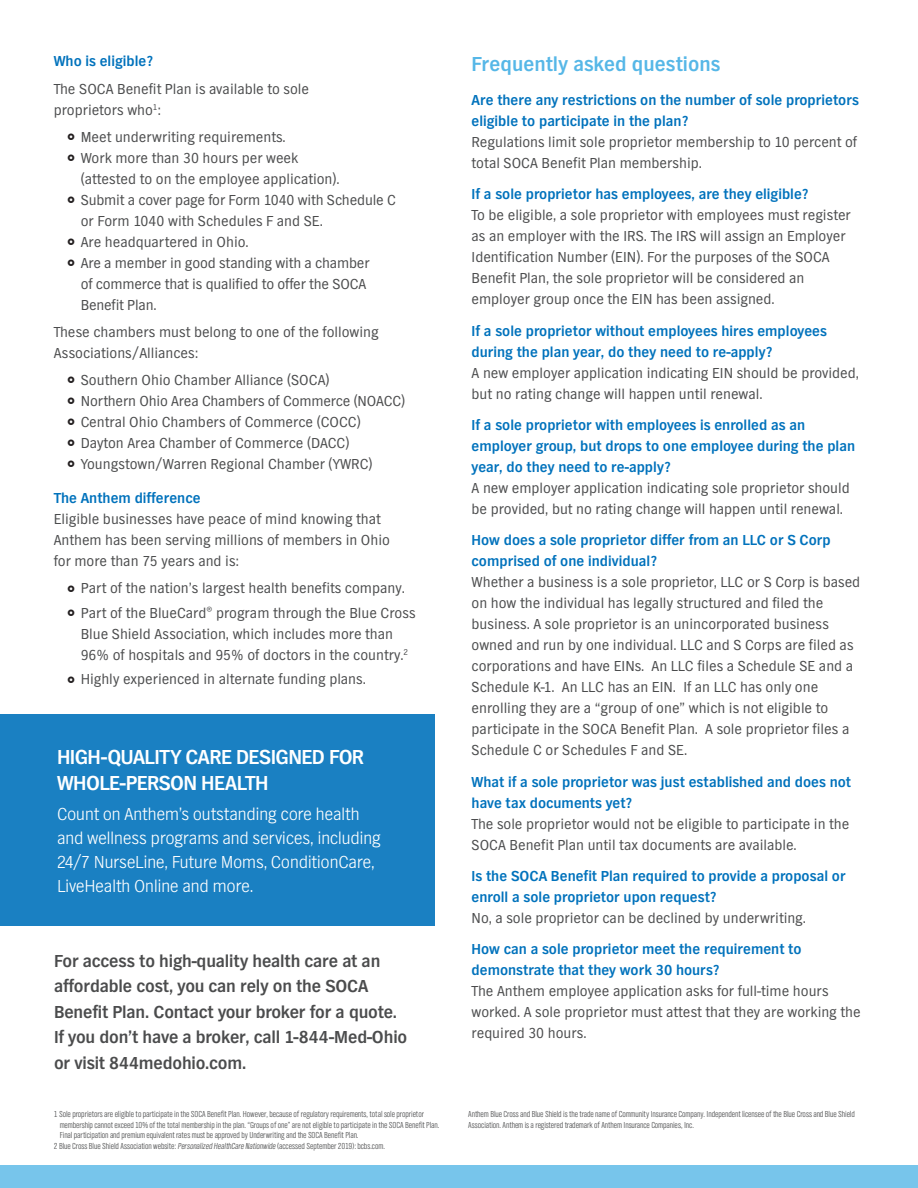
<style>
.page{position:relative;width:918px;height:1188px;background:#fff}
.page>*{position:absolute;margin:0;border:0;box-sizing:border-box;transform-origin:0 0}
.t1{font:700 21px/25.2px "TV Nord EF";letter-spacing:-.03em;color:#fff}
.t2{font:700 21px "TV Nord EF";color:#56b7e7}
.t3{font:700 18px/25.5px "TV Nord EF";letter-spacing:-.01em;color:#4b4c4d}
.t4{font:300 18px/24px "TV Nord EF";letter-spacing:-.025em;color:#fff}
.t5{font:15px/21px "TV Nord EF";color:#4b4c4d}
.t6{font:700 15px/21px "TV Nord EF";color:#0072bc}
.t7{font:300 9px/10.5px "TV Nord Cond EF";letter-spacing:-.01em;color:#4b4c4d}
.s1{font-style:italic}
</style>
<div class="page">
<div style="left:0;top:714px;width:435px;height:212px;background:#1a80c2"></div>
<div style="left:0;top:1165px;width:918px;height:23px;background:#77c5eb"></div>
<p class="t6" style="left:54px;top:51px;width:101px">Who is eligible?</p>
<p class="t5" style="left:54px;top:78px;width:257px">The SOCA Benefit Plan is available to sole proprietors who<sup>1</sup>:</p>
<p class="t5" style="left:81px;top:126px;width:317px">Meet underwriting requirements.<br>Work more than 30 hours per week<br>(attested to on the employee application).<br>Submit a cover page for Form 1040 with Schedule C or Form 1040 with Schedules F and SE.<br>Are headquartered in Ohio.<br>Are a member in good standing with a chamber<br>of commerce that is qualified to offer the SOCA Benefit Plan.</p>
<p class="t5" style="left:54px;top:321px;width:326px">These chambers must belong to one of the following<br>Associations/Alliances:</p>
<p class="t5" style="left:81px;top:369px;width:326px">Southern Ohio Chamber Alliance (SOCA)<br>Northern Ohio Area Chambers of Commerce (NOACC)<br>Central Ohio Chambers of Commerce (COCC)<br>Dayton Area Chamber of Commerce (DACC)<br>Youngstown/Warren Regional Chamber (YWRC)</p>
<p class="t6" style="left:54px;top:488px;width:148px">The Anthem difference</p>
<p class="t5" style="left:54px;top:509px;width:338px">Eligible businesses have peace of mind knowing that<br>Anthem has been serving millions of members in Ohio for more than 75 years and is:</p>
<p class="t5" style="left:81px;top:576px;width:337px;line-height:24.5px">Part of the nation’s largest health benefits company.<br>Part of the BlueCard<sup>®</sup> program through the Blue Cross</p>
<p class="t5" style="left:81px;top:623px;width:329px">Blue Shield Association, which includes more than<br>96% of hospitals and 95% of doctors in the country.<sup>2</sup></p>
<p class="t5" style="left:81px;top:669px;width:287px">Highly experienced in alternate funding plans.</p>
<h1 class="t1" style="left:57px;top:745px;width:309px">HIGH-QUALITY CARE DESIGNED FOR<br>WHOLE-PERSON HEALTH</h1>
<p class="t4" style="left:57px;top:802px;width:326px">Count on Anthem’s outstanding core health and wellness programs and services, including 24/7 NurseLine, Future Moms, ConditionCare, LiveHealth Online and more.</p>
<p class="t3" style="left:54px;top:948px;width:355px">For access to high-quality health care at an affordable cost, you can rely on the SOCA Benefit Plan. Contact your broker for a quote.<br>If you don’t have a broker, call 1-844-Med-Ohio or visit 844medohio.com.</p>
<p class="t7" style="left:54px;top:1109px;width:372px">1 Sole proprietors are eligible to participate in the SOCA Benefit Plan. However, because of regulatory requirements, total sole proprietor</p>
<p class="t7" style="left:60px;top:1119px;width:381px">membership cannot exceed 10% of the total membership in the plan. “Groups of one” are not eligible to participate in the SOCA Benefit Plan.</p>
<p class="t7" style="left:60px;top:1130px;width:300px">Final participation and premium equivalent rates must be approved by Underwriting and the SOCA Benefit Plan.</p>
<p class="t7" style="left:54px;top:1140px;width:333px">2 Blue Cross Blue Shield Association website: <span class="s1">Personalized HealthCare Nationwide</span> (accessed September 2019): bcbs.com.</p>
<h1 class="t2" style="left:472px;top:52px;width:250px">Frequently asked questions</h1>
<p class="t6" style="left:472px;top:90px;width:389px">Are there any restrictions on the number of sole proprietors eligible to participate in the plan?</p>
<p class="t5" style="left:472px;top:132px;width:387px">Regulations limit sole proprietor membership to 10 percent of total SOCA Benefit Plan membership.</p>
<p class="t6" style="left:472px;top:184px;width:338px">If a sole proprietor has employees, are they eligible?</p>
<p class="t5" style="left:472px;top:205px;width:381px">To be eligible, a sole proprietor with employees must register as an employer with the IRS. The IRS will assign an Employer Identification Number (EIN). For the purposes of the SOCA Benefit Plan, the sole proprietor will be considered an employer group once the EIN has been assigned.</p>
<p class="t6" style="left:472px;top:320px;width:357px">If a sole proprietor without employees hires employees during the plan year, do they need to re-apply?</p>
<p class="t5" style="left:472px;top:362px;width:389px">A new employer application indicating EIN should be provided, but no rating change will happen until renewal.</p>
<p class="t6" style="left:472px;top:415px;width:385px">If a sole proprietor with employees is enrolled as an employer group, but drops to one employee during the plan year, do they need to re-apply?</p>
<p class="t5" style="left:472px;top:477px;width:380px">A new employer application indicating sole proprietor should be provided, but no rating change will happen until renewal.</p>
<p class="t6" style="left:472px;top:530px;width:361px">How does a sole proprietor differ from an LLC or S Corp comprised of one individual?</p>
<p class="t5" style="left:472px;top:572px;width:390px">Whether a business is a sole proprietor, LLC or S Corp is based on how the individual has legally structured and filed the business. A sole proprietor is an unincorporated business owned and run by one individual. LLC and S Corps are filed as corporations and have EINs. An LLC files a Schedule SE and a Schedule K-1. An LLC has an EIN. If an LLC has only one enrolling they are a “group of one” which is not eligible to participate in the SOCA Benefit Plan. A sole proprietor files a Schedule C or Schedules F and SE.</p>
<p class="t6" style="left:472px;top:771px;width:381px">What if a sole proprietor was just established and does not have tax documents yet?</p>
<p class="t5" style="left:472px;top:813px;width:379px">The sole proprietor would not be eligible to participate in the<br>SOCA Benefit Plan until tax documents are available.</p>
<p class="t6" style="left:472px;top:865px;width:376px">Is the SOCA Benefit Plan required to provide a proposal or enroll a sole proprietor upon request?</p>
<p class="t5" style="left:472px;top:907px;width:336px">No, a sole proprietor can be declined by underwriting.</p>
<p class="t6" style="left:472px;top:939px;width:332px">How can a sole proprietor meet the requirement to demonstrate that they work 30 hours?</p>
<p class="t5" style="left:472px;top:980px;width:391px">The Anthem employee application asks for full-time hours worked. A sole proprietor must attest that they are working the required 30 hours.</p>
<p class="t7" style="left:468px;top:1109px;width:388px">Anthem Blue Cross and Blue Shield is the trade name of Community Insurance Company. Independent licensee of the Blue Cross and Blue Shield<br>Association. Anthem is a registered trademark of Anthem Insurance Companies, Inc.</p>
</div>
